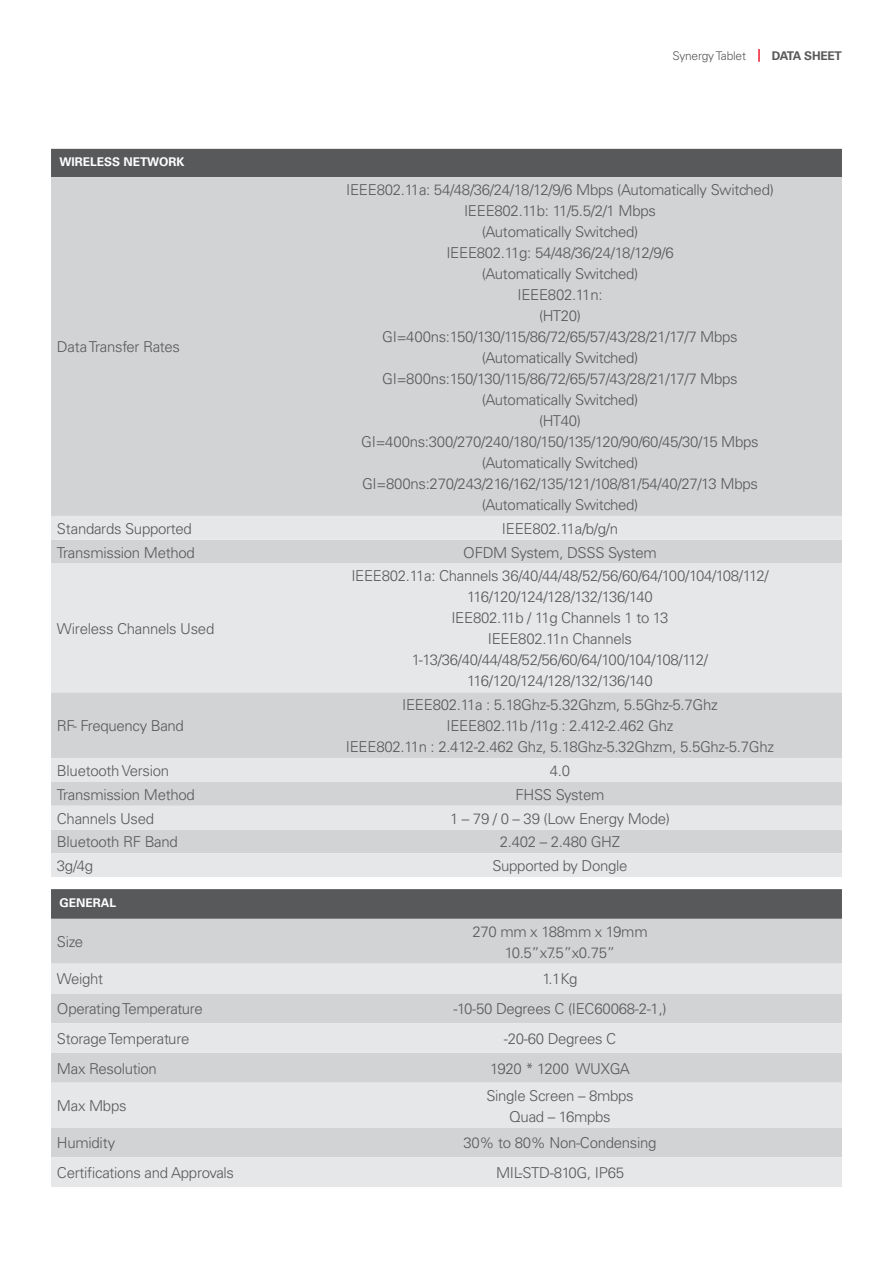
<style>
.page{position:relative;width:893px;height:1263px;background:#fff}
.page>*{position:absolute;margin:0;border:0;box-sizing:border-box;transform-origin:0 0}
.t1{font:300 15px/21px "Univers";letter-spacing:-.02em;color:#58595b;text-align:center}
.t2{font:700 12px "Univers";color:#fff}
.t3{font:300 12px "Univers";letter-spacing:-.02em;color:#58595b}
.t4{font:700 12px "Univers";letter-spacing:-.02em;color:#58595b}
</style>
<div class="page">
<svg style="left:758px;top:49px;width:2px;height:13px"></svg>
<div style="left:51px;top:149px;width:791px;height:28px;background:#58595b"></div>
<div style="left:51px;top:177px;width:791px;height:339px;background:#d1d3d4"></div>
<svg style="left:51px;top:516px;width:791px;height:361px;background:#dedfe0"></svg>
<svg style="left:51px;top:889px;width:791px;height:298px;background:#ced0d1"></svg>
<p class="t2" style="left:60px;top:155px;width:126px">WIRELESS NETWORK</p>
<p class="t1" style="left:57px;top:337px;width:125px">Data Transfer Rates</p>
<p class="t3" style="left:673px;top:48px;width:75px">Synergy Tablet</p>
<p class="t4" style="left:772px;top:48px;width:72px">DATA SHEET</p>
<p class="t1" style="left:346px;top:179px;width:429px">IEEE802.11a: 54/48/36/24/18/12/9/6 Mbps (Automatically Switched)<br>IEEE802.11b: 11/5.5/2/1 Mbps<br>(Automatically Switched)<br>IEEE802.11g: 54/48/36/24/18/12/9/6<br>(Automatically Switched)<br>IEEE802.11n:<br>(HT20)<br>GI=400ns:150/130/115/86/72/65/57/43/28/21/17/7 Mbps (Automatically Switched)<br>GI=800ns:150/130/115/86/72/65/57/43/28/21/17/7 Mbps (Automatically Switched)<br>(HT40)<br>GI=400ns:300/270/240/180/150/135/120/90/60/45/30/15 Mbps (Automatically Switched)<br>GI=800ns:270/243/216/162/135/121/108/81/54/40/27/13 Mbps (Automatically Switched)</p>
<p class="t1" style="left:57px;top:518px;width:136px">Standards Supported</p>
<p class="t1" style="left:502px;top:518px;width:118px">IEEE802.11a/b/g/n</p>
<p class="t1" style="left:57px;top:542px;width:139px">Transmission Method</p>
<p class="t1" style="left:463px;top:542px;width:195px">OFDM System, DSSS System</p>
<p class="t1" style="left:57px;top:618px;width:159px">Wireless Channels Used</p>
<p class="t1" style="left:57px;top:715px;width:128px">RF- Frequency Band</p>
<p class="t1" style="left:351px;top:566px;width:419px">IEEE802.11a: Channels 36/40/44/48/52/56/60/64/100/104/108/112/ 116/120/124/128/132/136/140<br>IEE802.11b / 11g Channels 1 to 13<br>IEEE802.11n Channels 1-13/36/40/44/48/52/56/60/64/100/104/108/112/ 116/120/124/128/132/136/140</p>
<p class="t1" style="left:346px;top:694px;width:430px">IEEE802.11a : 5.18Ghz-5.32Ghzm, 5.5Ghz-5.7Ghz<br>IEEE802.11b /11g : 2.412-2.462 Ghz<br>IEEE802.11n : 2.412-2.462 Ghz, 5.18Ghz-5.32Ghzm, 5.5Ghz-5.7Ghz</p>
<p class="t1" style="left:57px;top:760px;width:114px">Bluetooth Version</p>
<p class="t1" style="left:550px;top:760px;width:22px">4.0</p>
<p class="t1" style="left:57px;top:784px;width:139px">Transmission Method</p>
<p class="t1" style="left:516px;top:784px;width:90px">FHSS System</p>
<p class="t1" style="left:57px;top:808px;width:99px">Channels Used</p>
<p class="t1" style="left:450px;top:808px;width:221px">1 – 79 / 0 – 39 (Low Energy Mode)</p>
<p class="t1" style="left:57px;top:832px;width:122px">Bluetooth RF Band</p>
<p class="t1" style="left:500px;top:832px;width:122px">2.402 – 2.480 GHZ</p>
<p class="t1" style="left:57px;top:855px;width:38px">3g/4g</p>
<p class="t1" style="left:492px;top:855px;width:137px">Supported by Dongle</p>
<p class="t2" style="left:60px;top:895px;width:58px">GENERAL</p>
<p class="t1" style="left:57px;top:931px;width:28px">Size</p>
<p class="t1" style="left:472px;top:921px;width:177px">270 mm x 188mm x 19mm<br>10.5”x7.5”x0.75”</p>
<p class="t1" style="left:57px;top:969px;width:48px">Weight</p>
<p class="t1" style="left:542px;top:969px;width:37px">1.1Kg</p>
<p class="t1" style="left:57px;top:998px;width:147px">Operating Temperature</p>
<p class="t1" style="left:453px;top:998px;width:215px">-10-50 Degrees C (IEC60068-2-1,)</p>
<p class="t1" style="left:57px;top:1028px;width:134px">Storage Temperature</p>
<p class="t1" style="left:504px;top:1028px;width:114px">-20-60 Degrees C</p>
<p class="t1" style="left:57px;top:1058px;width:101px">Max Resolution</p>
<p class="t1" style="left:490px;top:1058px;width:141px">1920 * 1200 WUXGA</p>
<p class="t1" style="left:57px;top:1095px;width:71px">Max Mbps</p>
<p class="t1" style="left:486px;top:1085px;width:149px">Single Screen – 8mbps<br>Quad – 16mpbs</p>
<p class="t1" style="left:57px;top:1132px;width:60px">Humidity</p>
<p class="t1" style="left:464px;top:1132px;width:194px">30% to 80% Non-Condensing</p>
<p class="t1" style="left:57px;top:1162px;width:179px">Certifications and Approvals</p>
<p class="t1" style="left:496px;top:1162px;width:130px">MIL-STD-810G, IP65</p>
</div>
